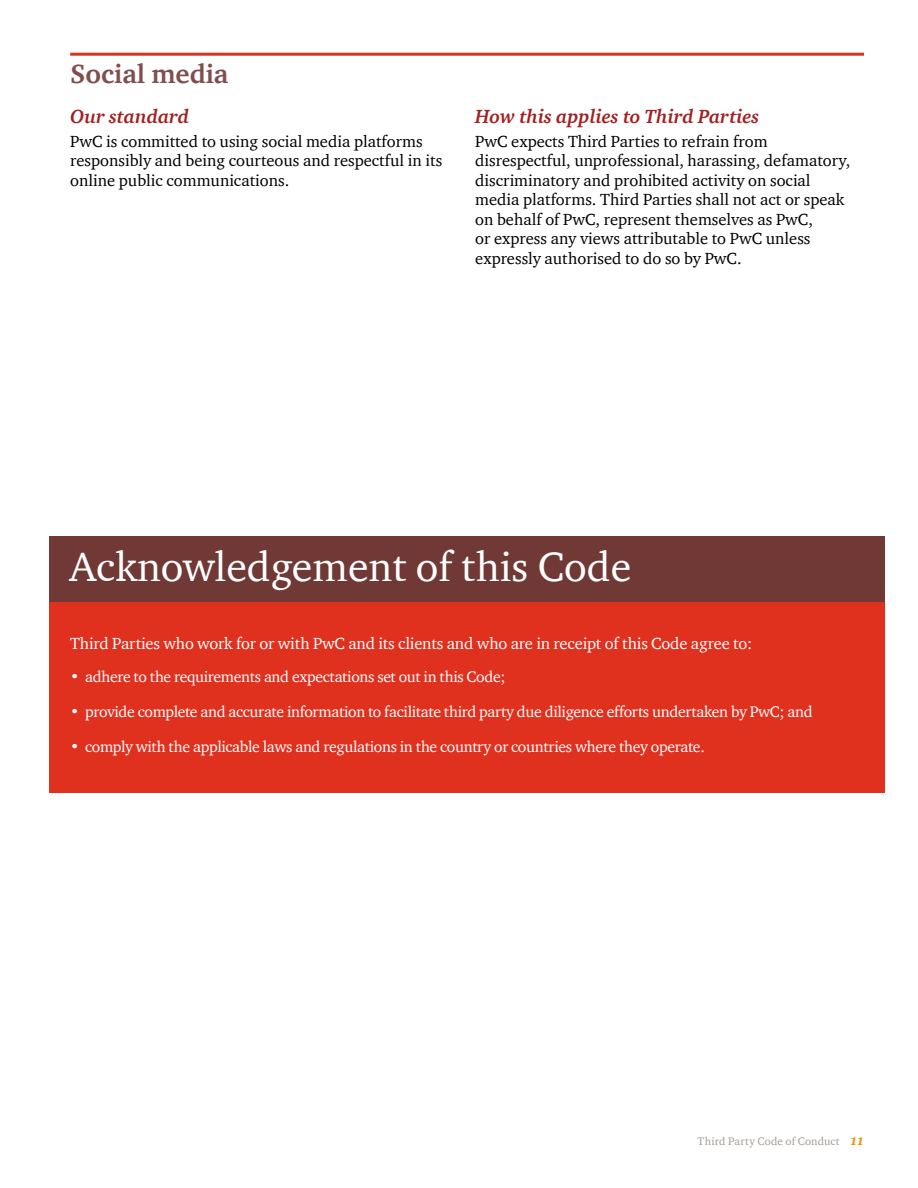
<style>
.page{position:relative;width:918px;height:1188px;background:#fff}
.page>*{position:absolute;margin:0;border:0;box-sizing:border-box;transform-origin:0 0}
.t1{font:42px "ITC Charter Com";color:#fff}
.t2{font:700 27px "ITC Charter Com";color:#804f4d}
.t3{font:italic 700 19.5px "ITC Charter Com";color:#a32020}
.t4{font:16.5px/19.5px "ITC Charter Com";color:#000}
.t5{font:16.5px "ITC Charter Com";letter-spacing:-.01em;color:#fff}
.t6{font:15.75px "ITC Charter Com";letter-spacing:-.02em;color:#fff}
.t7{font:11.25px "ITC Charter Com";letter-spacing:.015em;color:#a49b95}
.s1{font-weight:900;font-style:italic;color:#eb8c00}
</style>
<div class="page">
<div style="left:49px;top:603px;width:836px;height:190px;background:#e0301e"></div>
<hr style="left:70px;top:53px;width:794px;height:3px;background:#e0301e">
<div style="left:49px;top:536px;width:836px;height:66px;background:#703936"></div>
<h2 class="t2" style="left:70px;top:57px;width:160px">Social media</h2>
<p class="t3" style="left:70px;top:104px;width:120px">Our standard</p>
<p class="t3" style="left:475px;top:104px;width:286px">How this applies to Third Parties</p>
<p class="t4" style="left:70px;top:131px;width:374px">PwC is committed to using social media platforms responsibly and being courteous and respectful in its online public communications.</p>
<p class="t4" style="left:475px;top:131px;width:377px">PwC expects Third Parties to refrain from disrespectful, unprofessional, harassing, defamatory, discriminatory and prohibited activity on social media platforms. Third Parties shall not act or speak on behalf of PwC, represent themselves as PwC,<br>or express any views attributable to PwC unless expressly authorised to do so by PwC.</p>
<h1 class="t1" style="left:70px;top:541px;width:563px">Acknowledgement of this Code</h1>
<p class="t5" style="left:70px;top:634px;width:684px">Third Parties who work for or with PwC and its clients and who are in receipt of this Code agree to:</p>
<p class="t6" style="left:70px;top:667px;width:437px">• adhere to the requirements and expectations set out in this Code;</p>
<p class="t6" style="left:70px;top:702px;width:744px">• provide complete and accurate information to facilitate third party due diligence efforts undertaken by PwC; and</p>
<p class="t6" style="left:70px;top:737px;width:636px">• comply with the applicable laws and regulations in the country or countries where they operate.</p>
<p class="t7" style="left:698px;top:1134px;width:168px">Third Party Code of Conduct <span class="s1">11</span></p>
</div>
